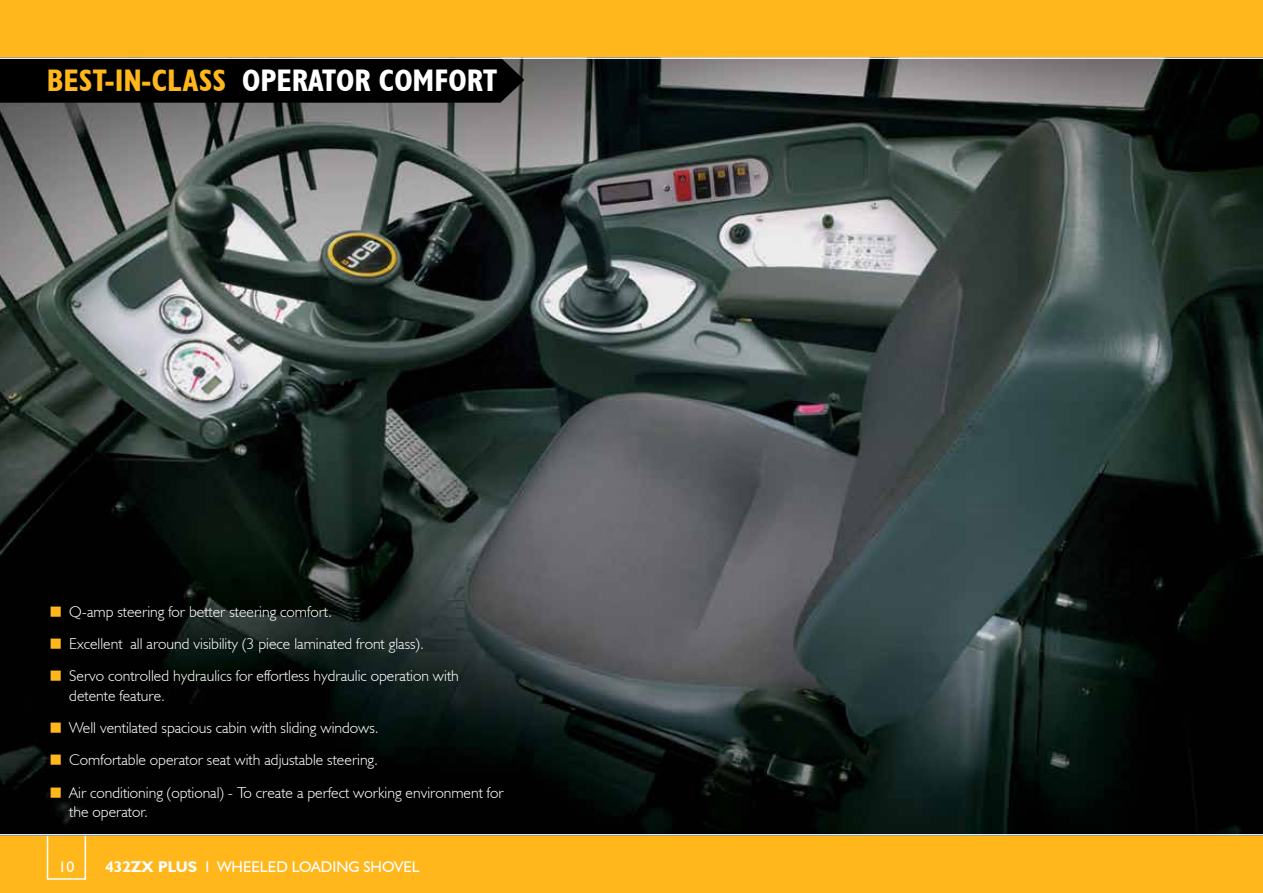
<style>
.page{position:relative;width:1263px;height:893px;background:#ffb71b}
.page>*{position:absolute;margin:0;border:0;box-sizing:border-box;transform-origin:0 0}
.t1{font:700 condensed 31.2px "JCB Euro";color:#fff}
.t2{font:300 15.75px/32.2px "JCB Euro";color:#fff}
.t3{font:15.6px "JCB Euro Roman";color:#fff}
.s1{color:#ffb71b}
.s2{font-family:"JCB Euro";font-weight:700}
</style>
<div class="page">
<div style="left:47px;top:833px;width:39px;height:47px;border:2px solid #fff"></div>
<img style="left:0;top:59px;width:1263px;height:775px">
<div style="left:0;top:59px;width:524px;height:44px;background:#000"></div>
<hr style="left:0;top:834px;width:1263px;height:2px;background:#fff">
<svg style="left:1262px;top:59px;width:1px;height:44px"></svg>
<hr style="left:0;top:57px;width:1263px;height:2px;background:#fff">
<svg style="left:51px;top:606px;width:23px;height:12px"></svg>
<svg style="left:51px;top:638px;width:23px;height:12px"></svg>
<svg style="left:51px;top:671px;width:23px;height:11px"></svg>
<svg style="left:51px;top:722px;width:23px;height:12px"></svg>
<svg style="left:51px;top:755px;width:23px;height:11px"></svg>
<svg style="left:51px;top:787px;width:23px;height:11px"></svg>
<h1 class="t1" style="left:47px;top:61px;width:452px"><span class="s1">BEST-IN-CLASS</span> OPERATOR COMFORT</h1>
<p class="t2" style="left:69px;top:595px;width:391px">Q-amp steering for better steering comfort.<br>Excellent all around visibility (3 piece laminated front glass).<br>Servo controlled hydraulics for effortless hydraulic operation with</p>
<p class="t2" style="left:69px;top:679px;width:436px">detente feature.<br>Well ventilated spacious cabin with sliding windows.<br>Comfortable operator seat with adjustable steering.<br>Air conditioning (optional) - To create a perfect working environment for</p>
<p class="t2" style="left:69px;top:795px;width:80px">the operator.</p>
<p class="t3" style="left:59px;top:857px;width:17px">10</p>
<p class="t3" style="left:105px;top:857px;width:316px"><span class="s2">432ZX PLUS</span> I WHEELED LOADING SHOVEL</p>
</div>
